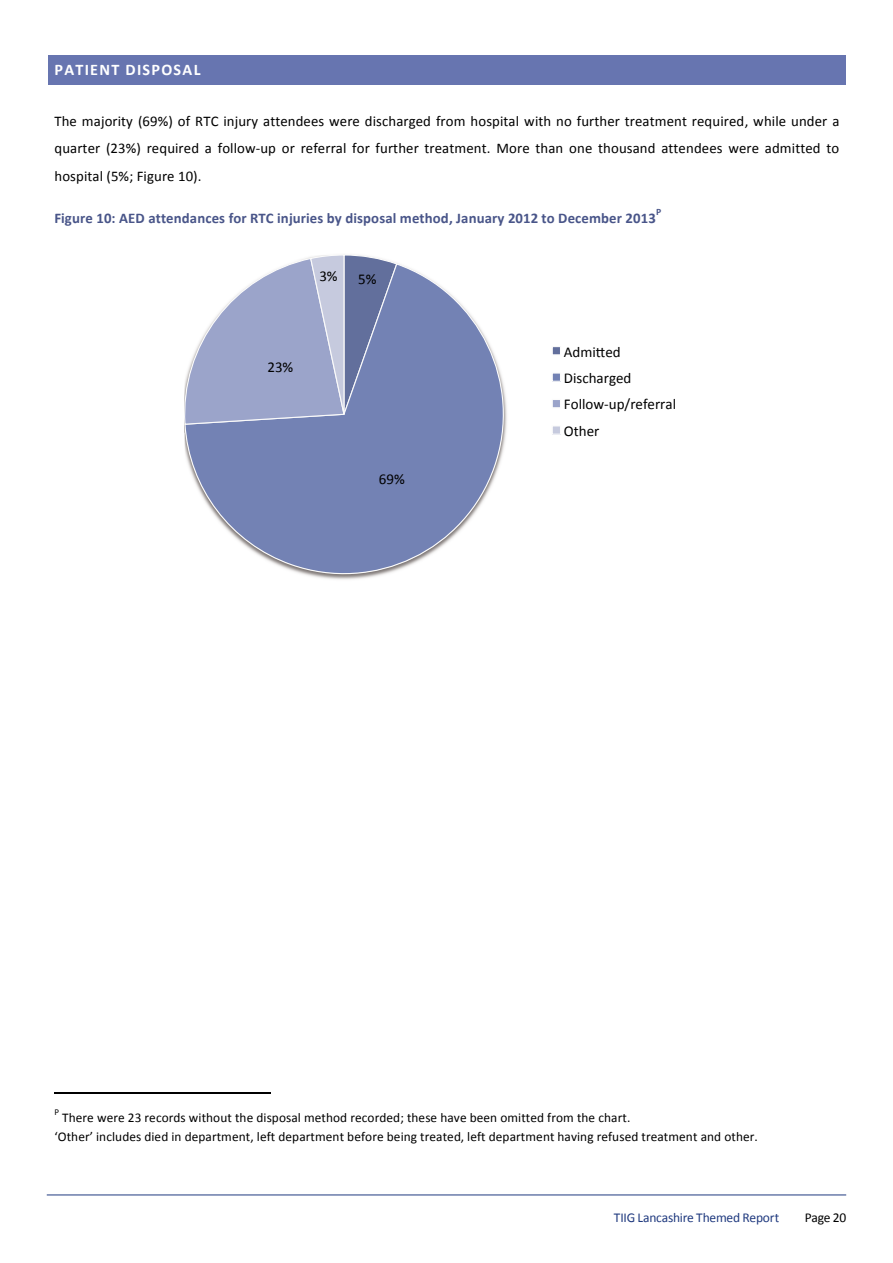
<style>
.page{position:relative;width:893px;height:1263px;background:#fff}
.page>*{position:absolute;margin:0;border:0;box-sizing:border-box;transform-origin:0 0}
.t1{font:700 16.2px "Calibri";letter-spacing:.08em;color:#fff}
.t2{font:15px/26.4px "Calibri";color:#000}
.t3{font:14.7px/27.3px "Calibri";letter-spacing:.01em;color:#000;text-align:justify}
.t4{font:700 14.7px "Calibri";letter-spacing:.01em;color:#495589}
.t5{font:13.5px "Calibri";letter-spacing:-.02em;color:#203a7f}
.t6{font:13.5px "Calibri";letter-spacing:-.025em;color:#000}
.t7{font:13.35px/18.8px "Calibri";letter-spacing:.005em;color:#000}
.t8{font:700 9.75px "Calibri";color:#495589}
.t9{font:9px "Calibri";color:#000}
</style>
<div class="page">
<hr style="left:47px;top:1194px;width:799px;height:1px;background:#203a7f">
<div style="left:52px;top:60px;width:789px;height:20px;background:#6775b0"></div>
<svg style="left:48px;top:55px;width:4px;height:5px"></svg>
<div style="left:52px;top:55px;width:789px;height:5px;background:#6775b0"></div>
<svg style="left:841px;top:55px;width:5px;height:5px"></svg>
<svg style="left:48px;top:80px;width:4px;height:4px"></svg>
<hr style="left:52px;top:80px;width:789px;height:4px;background:#6775b0">
<svg style="left:841px;top:80px;width:5px;height:4px"></svg>
<hr style="left:48px;top:60px;width:4px;height:20px;background:#6775b0">
<div style="left:841px;top:60px;width:5px;height:20px;background:#6775b0"></div>
<hr style="left:54px;top:1092px;width:216px;height:1px;background:#000">
<svg style="left:184px;top:263px;width:323px;height:317px"></svg>
<svg style="left:184px;top:255px;width:214px;height:170px"></svg>
<div style="left:552px;top:347px;width:8px;height:8px;background:#626f9c"></div>
<div style="left:552px;top:346px;width:9px;height:9px;border:1px solid #fbfbfb"></div>
<div style="left:552px;top:373px;width:8px;height:8px;background:#7382b4"></div>
<div style="left:552px;top:372px;width:9px;height:10px;border:1px solid #fbfbfb"></div>
<div style="left:552px;top:399px;width:8px;height:9px;background:#9ba4ca"></div>
<div style="left:552px;top:399px;width:9px;height:9px;border:1px solid #fbfbfb"></div>
<div style="left:552px;top:426px;width:8px;height:8px;background:#c6cade"></div>
<div style="left:552px;top:425px;width:9px;height:10px;border:1px solid #fbfbfb"></div>
<p class="t1" style="left:54px;top:60px;width:148px">PATIENT DISPOSAL</p>
<p class="t3" style="left:54px;top:107px;width:786px">The majority (69%) of RTC injury attendees were discharged from hospital with no further treatment required, while under a quarter (23%) required a follow--‐up or referral for further treatment. More than one thousand attendees were admitted to hospital (5%; Figure 10).</p>
<p class="t4" style="left:54px;top:208px;width:603px">Figure 10: AED attendances for RTC injuries by disposal method, January 2012 to December 2013</p>
<p class="t8" style="left:656px;top:206px;width:7px">P</p>
<p class="t2" style="left:319px;top:263px;width:20px">3%</p>
<p class="t2" style="left:358px;top:265px;width:20px">5%</p>
<p class="t2" style="left:267px;top:354px;width:27px">23%</p>
<p class="t2" style="left:379px;top:466px;width:27px">69%</p>
<p class="t2" style="left:564px;top:338px;width:114px">Admimed<br>Discharged<br>Follow--‐up/referral<br>Other</p>
<p class="t9" style="left:54px;top:1106px;width:6px">P</p>
<p class="t7" style="left:54px;top:1108px;width:705px;text-indent:8px">There were 23 records without the disposal method recorded; these have been omitted from the chart.<br>‘Other’ includes died in department, left department before being treated, left department having refused treatment and other.</p>
<p class="t5" style="left:614px;top:1209px;width:167px">TIIG Lancashire Themed Report</p>
<p class="t6" style="left:805px;top:1209px;width:43px">Page 20</p>
</div>
